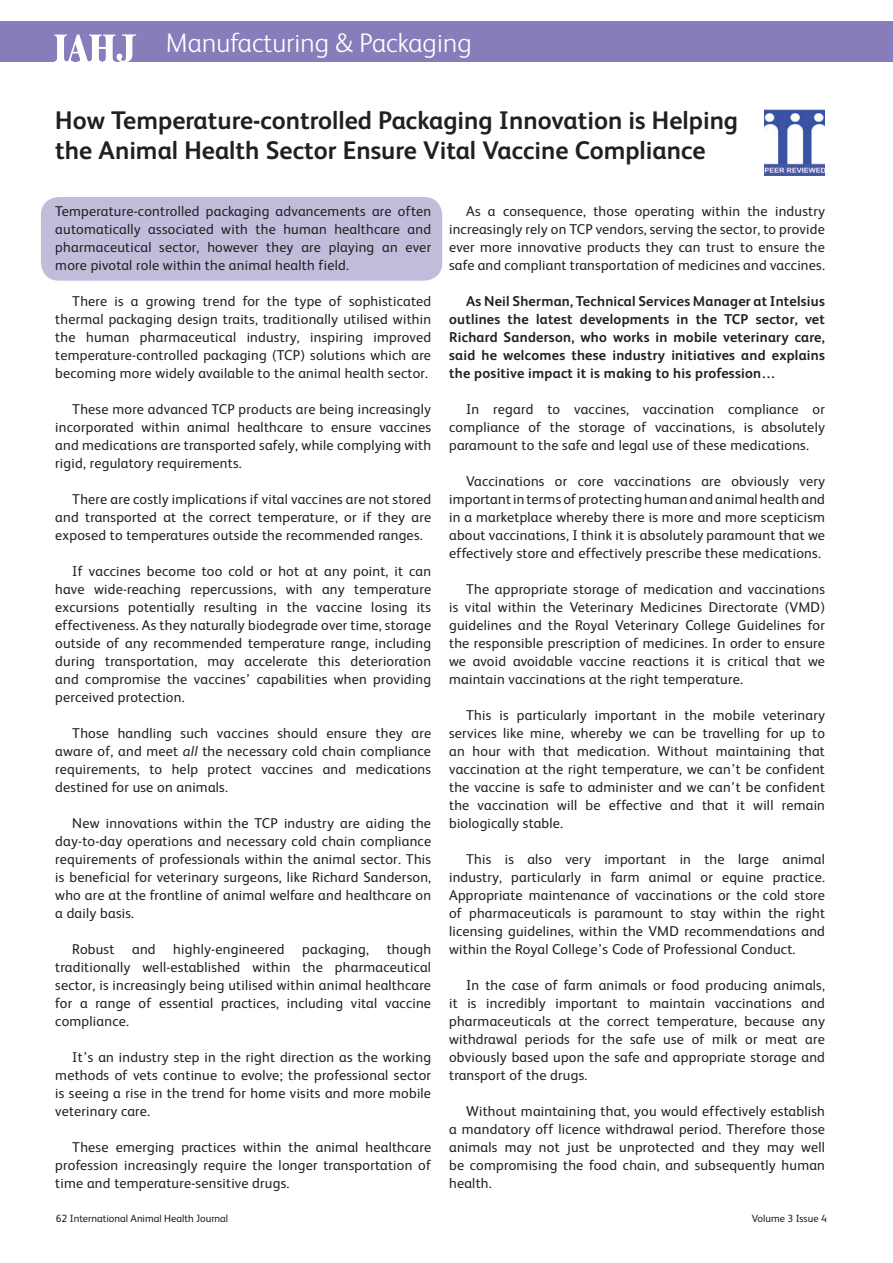
<style>
.page{position:relative;width:893px;height:1263px;background:#fff}
.page>*{position:absolute;margin:0;border:0;box-sizing:border-box;transform-origin:0 0}
.t1{font:300 27px "FS Albert";letter-spacing:.005em;color:#fff}
.t2{font:700 25.5px "FS Albert";color:#231f20}
.Body_text{font:14.25px/18px "FS Albert";letter-spacing:.015em;color:#231f20;text-align:justify}
.Body_text-2{font:700 14.25px/18px "FS Albert";letter-spacing:.015em;color:#231f20;text-align:justify}
.t3{font:10.5px "FS Albert";color:#231f20}
.s1{font-style:italic}
</style>
<div class="page">
<div style="left:0;top:21px;width:893px;height:41px;background:#887cba"></div>
<svg style="left:54px;top:34px;width:82px;height:28px"></svg>
<div style="left:41px;top:197px;width:401px;height:84px;background:#c2bcdb;border-radius:18px"></div>
<img style="left:764px;top:110px;width:61px;height:66px">
<p class="t1" style="left:166px;top:27px;width:307px">Manufacturing &amp; Packaging</p>
<p class="t2" style="left:55px;top:105px;width:684px">How Temperature-controlled Packaging Innovation is Helping</p>
<p class="t2" style="left:55px;top:136px;width:652px">the Animal Health Sector Ensure Vital Vaccine Compliance</p>
<p class="Body_text" style="left:55px;top:202px;width:377px">Temperature-controlled packaging advancements are often automatically associated with the human healthcare and pharmaceutical sector, however they are playing an ever more pivotal role within the animal health field.</p>
<p class="Body_text" style="left:55px;top:292px;width:377px;text-indent:17px">There is a growing trend for the type of sophisticated thermal packaging design traits, traditionally utilised within the human pharmaceutical industry, inspiring improved temperature-controlled packaging (TCP) solutions which are becoming more widely available to the animal health sector.</p>
<p class="Body_text" style="left:55px;top:400px;width:377px;text-indent:17px">These more advanced TCP products are being increasingly incorporated within animal healthcare to ensure vaccines and medications are transported safely, while complying with rigid, regulatory requirements.</p>
<p class="Body_text" style="left:55px;top:490px;width:377px;text-indent:17px">There are costly implications if vital vaccines are not stored and transported at the correct temperature, or if they are exposed to temperatures outside the recommended ranges.</p>
<p class="Body_text" style="left:55px;top:562px;width:377px;text-indent:17px">If vaccines become too cold or hot at any point, it can have wide-reaching repercussions, with any temperature excursions potentially resulting in the vaccine losing its effectiveness. As they naturally biodegrade over time, storage outside of any recommended temperature range, including during transportation, may accelerate this deterioration and compromise the vaccines’ capabilities when providing perceived protection.</p>
<p class="Body_text" style="left:55px;top:724px;width:377px;text-indent:17px">Those handling such vaccines should ensure they are aware of, and meet <span class="s1">all</span> the necessary cold chain compliance requirements, to help protect vaccines and medications destined for use on animals.</p>
<p class="Body_text" style="left:55px;top:814px;width:377px;text-indent:17px">New innovations within the TCP industry are aiding the day-to-day operations and necessary cold chain compliance requirements of professionals within the animal sector. This is beneficial for veterinary surgeons, like Richard Sanderson, who are at the frontline of animal welfare and healthcare on a daily basis.</p>
<p class="Body_text" style="left:55px;top:940px;width:377px;text-indent:17px">Robust and highly-engineered packaging, though traditionally well-established within the pharmaceutical sector, is increasingly being utilised within animal healthcare for a range of essential practices, including vital vaccine compliance.</p>
<p class="Body_text" style="left:55px;top:1048px;width:377px;text-indent:17px">It’s an industry step in the right direction as the working methods of vets continue to evolve; the professional sector is seeing a rise in the trend for home visits and more mobile veterinary care.</p>
<p class="Body_text" style="left:55px;top:1138px;width:377px;text-indent:17px">These emerging practices within the animal healthcare profession increasingly require the longer transportation of time and temperature-sensitive drugs.</p>
<p class="Body_text" style="left:449px;top:202px;width:377px;text-indent:17px">As a consequence, those operating within the industry increasingly rely on TCP vendors, serving the sector, to provide ever more innovative products they can trust to ensure the safe and compliant transportation of medicines and vaccines.</p>
<p class="Body_text-2" style="left:449px;top:292px;width:377px;text-indent:17px">As Neil Sherman, Technical Services Manager at Intelsius outlines the latest developments in the TCP sector, vet Richard Sanderson, who works in mobile veterinary care, said he welcomes these industry initiatives and explains the positive impact it is making to his profession…</p>
<p class="Body_text" style="left:449px;top:400px;width:377px;text-indent:17px">In regard to vaccines, vaccination compliance or compliance of the storage of vaccinations, is absolutely paramount to the safe and legal use of these medications.</p>
<p class="Body_text" style="left:449px;top:472px;width:377px;text-indent:17px">Vaccinations or core vaccinations are obviously very important in terms of protecting human and animal health and in a marketplace whereby there is more and more scepticism about vaccinations, I think it is absolutely paramount that we effectively store and effectively prescribe these medications.</p>
<p class="Body_text" style="left:449px;top:580px;width:377px;text-indent:17px">The appropriate storage of medication and vaccinations is vital within the Veterinary Medicines Directorate (VMD) guidelines and the Royal Veterinary College Guidelines for the responsible prescription of medicines. In order to ensure we avoid avoidable vaccine reactions it is critical that we maintain vaccinations at the right temperature.</p>
<p class="Body_text" style="left:449px;top:706px;width:377px;text-indent:17px">This is particularly important in the mobile veterinary services like mine, whereby we can be travelling for up to an hour with that medication. Without maintaining that vaccination at the right temperature, we can’t be confident the vaccine is safe to administer and we can’t be confident the vaccination will be effective and that it will remain biologically stable.</p>
<p class="Body_text" style="left:449px;top:850px;width:377px;text-indent:17px">This is also very important in the large animal industry, particularly in farm animal or equine practice.<br>Appropriate maintenance of vaccinations or the cold store of pharmaceuticals is paramount to stay within the right licensing guidelines, within the VMD recommendations and within the Royal College’s Code of Professional Conduct.</p>
<p class="Body_text" style="left:449px;top:976px;width:377px;text-indent:17px">In the case of farm animals or food producing animals, it is incredibly important to maintain vaccinations and pharmaceuticals at the correct temperature, because any withdrawal periods for the safe use of milk or meat are obviously based upon the safe and appropriate storage and transport of the drugs.</p>
<p class="Body_text" style="left:449px;top:1102px;width:377px;text-indent:17px">Without maintaining that, you would effectively establish a mandatory off licence withdrawal period. Therefore those animals may not just be unprotected and they may well be compromising the food chain, and subsequently human health.</p>
<p class="t3" style="left:56px;top:1212px;width:174px">62 International Animal Health Journal</p>
<p class="t3" style="left:752px;top:1212px;width:77px">Volume 3 Issue 4</p>
</div>
